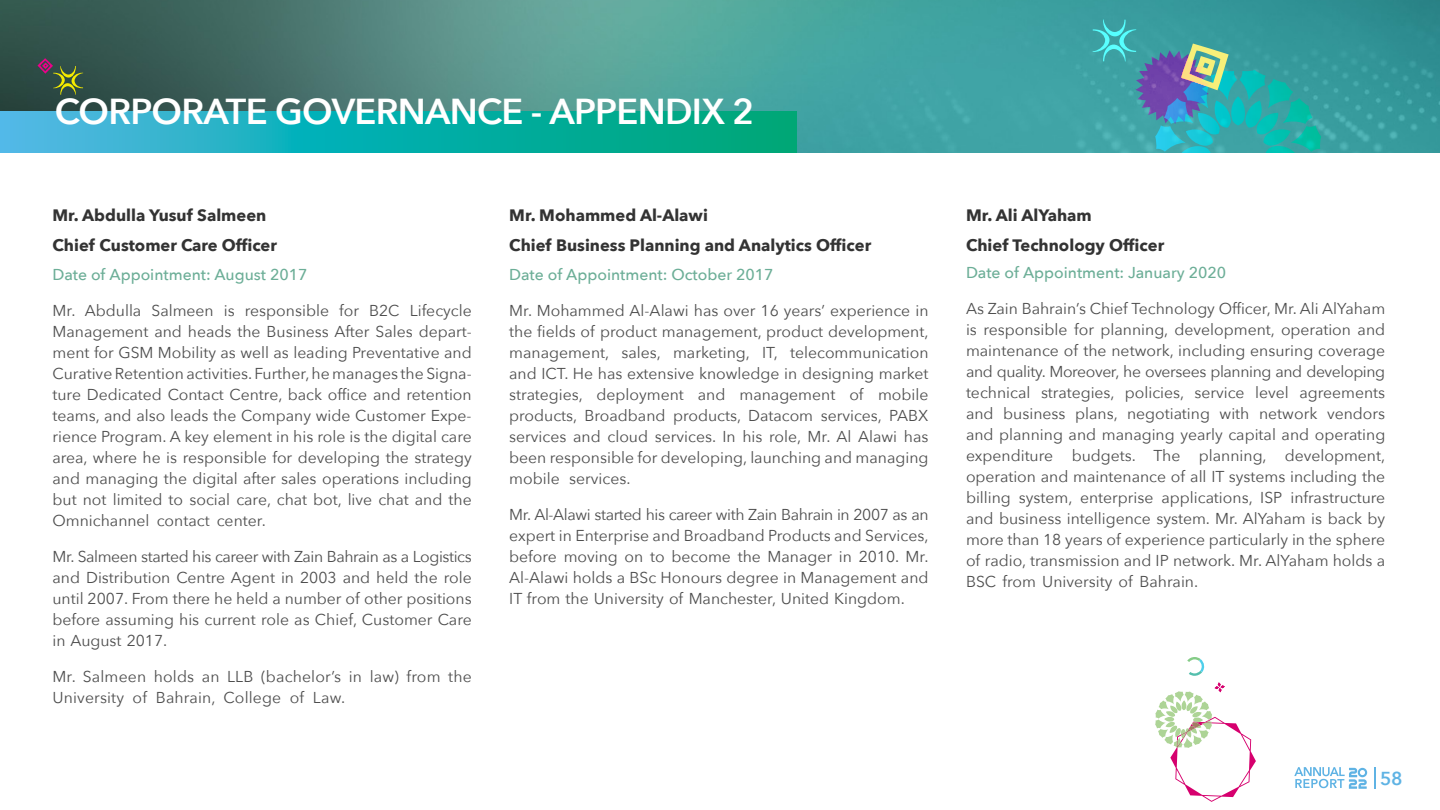
<style>
.page{position:relative;width:1440px;height:810px;background:#fff}
.page>*{position:absolute;margin:0;border:0;box-sizing:border-box;transform-origin:0 0}
.t1{font:600 36px "Avenir Next";letter-spacing:-.02em;color:#fff}
.t2{font:600 18.75px "Avenir Next";color:#5fb3e4}
.t3{font:700 16.5px/30px "Avenir Next";color:#333}
.t4{font:15.75px/21px "Avenir Next";color:#4d4d4d;text-align:justify}
.t5{font:500 15.75px "Avenir Next";color:#6cae97}
</style>
<div class="page">
<svg style="left:1294px;top:767px;width:73px;height:22px"></svg>
<svg style="left:1374px;top:767px;width:1px;height:22px"></svg>
<img style="left:0;top:0;width:1440px;height:153px">
<svg style="left:0;top:112px;width:796px;height:41px;background:#14aead"></svg>
<svg style="left:1093px;top:20px;width:228px;height:132px;background:#3ea1a8"></svg>
<svg style="left:38px;top:58px;width:45px;height:37px;background:#4e5a41"></svg>
<svg style="left:1155px;top:682px;width:101px;height:120px"></svg>
<svg style="left:1187px;top:657px;width:18px;height:19px"></svg>
<h1 class="t1" style="left:55px;top:80px;width:701px">CORPORATE GOVERNANCE - APPENDIX 2</h1>
<p class="t3" style="left:52px;top:200px;width:226px">Mr. Abdulla Yusuf Salmeen<br>Chief Customer Care Officer</p>
<p class="t5" style="left:52px;top:261px;width:257px">Date of Appointment: August 2017</p>
<p class="t4" style="left:339px;top:299px;width:21px">for</p>
<p class="t4" style="left:410px;top:299px;width:64px">Lifecycle</p>
<p class="t4" style="left:85px;top:299px;width:58px">Abdulla</p>
<p class="t4" style="left:151px;top:299px;width:64px">Salmeen</p>
<p class="t4" style="left:245px;top:299px;width:86px">responsible</p>
<p class="t4" style="left:369px;top:299px;width:32px">B C2</p>
<p class="t4" style="left:52px;top:299px;width:24px">Mr.</p>
<p class="t4" style="left:52px;top:341px;width:421px">ment for GSM Mobility as well as leading Preventative and</p>
<p class="t4" style="left:224px;top:299px;width:12px">is</p>
<p class="t4" style="left:52px;top:320px;width:421px">Management and heads the Business After Sales depart-</p>
<p class="t4" style="left:52px;top:362px;width:421px">Curative Retention activities.Further,he manages the Signa-</p>
<p class="t4" style="left:52px;top:383px;width:421px">ture Dedicated Contact Centre, back office and retention</p>
<p class="t4" style="left:52px;top:404px;width:421px">teams, and also leads the Company wide Customer Expe-</p>
<p class="t4" style="left:52px;top:446px;width:421px">area, where he is responsible for developing the strategy</p>
<p class="t4" style="left:52px;top:467px;width:421px">and managing the digital after sales operations including</p>
<p class="t4" style="left:52px;top:488px;width:421px">but not limited to social care, chat bot, live chat and the</p>
<p class="t4" style="left:217px;top:509px;width:51px">center.</p>
<p class="t4" style="left:52px;top:425px;width:421px">rience Program A. key element in his role is the digital care</p>
<p class="t4" style="left:52px;top:509px;width:99px">Omnichannel</p>
<p class="t4" style="left:52px;top:545px;width:421px">Mr. Salmeen started his career with Zain Bahrain as a Logistics and Distribution Centre Agent in 2003 and held the role until 2007. From there he held a number of other positions before assuming his current role as Chief, Customer Care in August 2017.</p>
<p class="t4" style="left:448px;top:665px;width:25px">the</p>
<p class="t4" style="left:157px;top:509px;width:54px">contact</p>
<p class="t4" style="left:407px;top:665px;width:36px">from</p>
<p class="t4" style="left:83px;top:665px;width:65px">Salmeen</p>
<p class="t4" style="left:154px;top:665px;width:42px">holds</p>
<p class="t4" style="left:261px;top:665px;width:82px">(bachelor s’</p>
<p class="t4" style="left:370px;top:665px;width:31px">law)</p>
<p class="t4" style="left:52px;top:665px;width:25px">Mr.</p>
<p class="t4" style="left:227px;top:665px;width:28px">LLB</p>
<p class="t4" style="left:349px;top:665px;width:15px">in</p>
<p class="t4" style="left:202px;top:665px;width:19px">an</p>
<p class="t4" style="left:52px;top:686px;width:73px">University</p>
<p class="t4" style="left:133px;top:686px;width:16px">of</p>
<p class="t4" style="left:156px;top:686px;width:61px">Bahrain,</p>
<p class="t4" style="left:224px;top:686px;width:59px">College</p>
<p class="t4" style="left:290px;top:686px;width:16px">of</p>
<p class="t4" style="left:313px;top:686px;width:34px">Law.</p>
<p class="t3" style="left:509px;top:200px;width:363px">Mr. Mohammed Al-Alawi<br>Chief Business Planning and Analytics Officer</p>
<p class="t5" style="left:509px;top:261px;width:266px">Date of Appointment: October 2017</p>
<p class="t4" style="left:509px;top:299px;width:421px;text-align:right">Mr. Mohammed Al-Alawi has over 16 years’ experience in the fields of product management, product development, telecommunication</p>
<p class="t4" style="left:621px;top:341px;width:41px">sales,</p>
<p class="t4" style="left:673px;top:341px;width:78px">marketing,</p>
<p class="t4" style="left:762px;top:341px;width:17px">IT,</p>
<p class="t4" style="left:509px;top:341px;width:101px">management,</p>
<p class="t4" style="left:509px;top:362px;width:421px">and ICT. He has extensive knowledge in designing market</p>
<p class="t4" style="left:878px;top:383px;width:52px">mobile</p>
<p class="t4" style="left:849px;top:383px;width:16px">of</p>
<p class="t4" style="left:596px;top:383px;width:89px">deployment</p>
<p class="t4" style="left:698px;top:383px;width:29px">and</p>
<p class="t4" style="left:509px;top:383px;width:75px">strategies,</p>
<p class="t4" style="left:739px;top:383px;width:97px">management</p>
<p class="t4" style="left:509px;top:404px;width:158px">products, Broadband</p>
<p class="t4" style="left:509px;top:425px;width:421px">services and cloud services. In his role, Mr. Al Alawi has</p>
<p class="t4" style="left:509px;top:446px;width:421px">been responsible for developing, launching and managing</p>
<p class="t4" style="left:569px;top:467px;width:63px">services.</p>
<p class="t4" style="left:673px;top:404px;width:142px">products, Datacom</p>
<p class="t4" style="left:821px;top:404px;width:109px">services, PABX</p>
<p class="t4" style="left:509px;top:467px;width:52px">mobile</p>
<p class="t4" style="left:509px;top:503px;width:421px">Mr. Al-Alawi started his career with Zain Bahrain in 2007 as an expert in Enterprise and Broadband Products and Services, before moving on to become the Manager in 2010. Mr.<br>Al-Alawi holds a BSc Honours degree in Management and IT from the University of Manchester, United Kingdom.</p>
<p class="t3" style="left:966px;top:200px;width:200px">Mr. Ali AlYaham<br>Chief Technology Officer</p>
<p class="t5" style="left:966px;top:259px;width:262px">Date of Appointment: January 2020</p>
<p class="t4" style="left:966px;top:298px;width:421px;text-align:right">As Zain Bahrain s’ Chief Technology Officer, Mr. Ali AlYaham is responsible for planning, development, operation and maintenance of the network, including ensuring coverage and quality. Moreover, he oversees planning and developing agreements</p>
<p class="t4" style="left:966px;top:382px;width:66px">technical</p>
<p class="t4" style="left:1125px;top:382px;width:61px">policies,</p>
<p class="t4" style="left:1255px;top:382px;width:35px">level</p>
<p class="t4" style="left:1041px;top:382px;width:75px">strategies,</p>
<p class="t4" style="left:1194px;top:382px;width:52px">service</p>
<p class="t4" style="left:966px;top:403px;width:29px">and</p>
<p class="t4" style="left:966px;top:424px;width:421px">and planning and managing yearly capital and operating</p>
<p class="t4" style="left:1285px;top:445px;width:102px">development,</p>
<p class="t4" style="left:1003px;top:403px;width:64px">business</p>
<p class="t4" style="left:1075px;top:403px;width:44px">plans,</p>
<p class="t4" style="left:1220px;top:403px;width:31px">with</p>
<p class="t4" style="left:1259px;top:403px;width:60px">network</p>
<p class="t4" style="left:1327px;top:403px;width:60px">vendors</p>
<p class="t4" style="left:1127px;top:403px;width:84px">negotiating</p>
<p class="t4" style="left:966px;top:445px;width:89px">expenditure</p>
<p class="t4" style="left:966px;top:466px;width:421px">operation and maintenance of all IT systems including the</p>
<p class="t4" style="left:1290px;top:487px;width:96px">infrastructure</p>
<p class="t4" style="left:1072px;top:445px;width:66px">budgets.</p>
<p class="t4" style="left:1154px;top:445px;width:28px">The</p>
<p class="t4" style="left:1199px;top:445px;width:69px">planning,</p>
<p class="t4" style="left:966px;top:487px;width:421px;text-align:left">billing<br>and business intelligence system. Mr. AlYaham is back by more than 18 years of experience particularly in the sphere of radio, transmission and IP network. Mr. AlYaham holds a BSC from University of Bahrain.</p>
<p class="t4" style="left:1162px;top:487px;width:93px">applications,</p>
<p class="t4" style="left:1260px;top:487px;width:24px">ISP</p>
<p class="t4" style="left:1080px;top:487px;width:75px">enterprise</p>
<p class="t4" style="left:1019px;top:487px;width:55px">system,</p>
<p class="t2" style="left:1380px;top:762px;width:24px">58</p>
</div>
